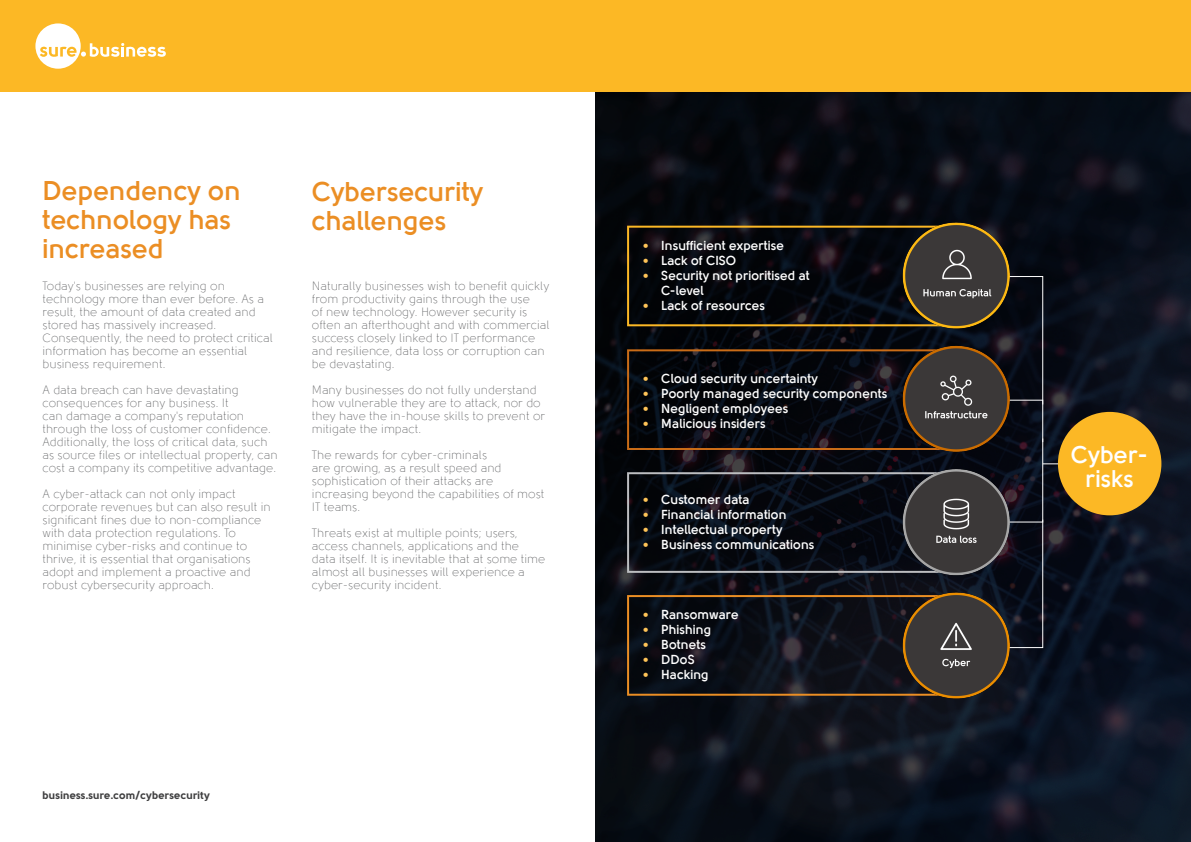
<style>
.page{position:relative;width:1191px;height:842px;background:#fff}
.page>*{position:absolute;margin:0;border:0;box-sizing:border-box;transform-origin:0 0}
.t1{font:700 27px/29px "Solomon";color:#eb8e24}
.t2{font:700 24px/24px "Solomon";color:#fff;text-align:center}
.t3{font:700 13px/15px "Solomon";color:#fff}
.t4{font:300 12px/13px "Solomon";color:#57585a}
.t5{font:11px "Solomon Sans Bold";color:#3e3e3f}
.s1{font-family:"Solomon Sans Bold";font-weight:400;color:#ffc458}
</style>
<div class="page">
<svg style="left:595px;top:92px;width:596px;height:750px;background:#090e17"></svg>
<div style="left:0;top:0;width:1191px;height:92px;background:#fcb825"></div>
<svg style="left:35px;top:23px;width:131px;height:46px"></svg>
<div style="left:1058px;top:412px;width:103px;height:103px;background:#fcb825;border-radius:50%"></div>
<div style="left:627px;top:226px;width:329px;height:100px;border:2px solid #fcb825"></div>
<div style="left:627px;top:349px;width:329px;height:101px;border:2px solid #ca6c17"></div>
<div style="left:627px;top:595px;width:329px;height:101px;border:2px solid #eb8e24"></div>
<div style="left:627px;top:472px;width:329px;height:101px;border:2px solid #bcbdc0"></div>
<svg style="left:1009px;top:276px;width:49px;height:373px;background:#11141f"></svg>
<img style="left:902px;top:222px;width:107px;height:477px">
<p class="t1" style="left:43px;top:177px;width:200px">Dependency on technology has increased</p>
<p class="t4" style="left:43px;top:280px;width:223px">Today's businesses are relying on technology more than ever before. As a result, the amount of data created and stored has massively increased.</p>
<p class="t4" style="left:43px;top:332px;width:232px">Consequently, the need to protect critical information has become an essential business requirement.</p>
<p class="t4" style="left:43px;top:384px;width:237px">A data breach can have devastating consequences for any business. It<br>can damage a company's reputation through the loss of customer confidence.<br>Additionally, the loss of critical data, such as source files or intellectual property, can cost a company its competitive advantage.</p>
<p class="t4" style="left:43px;top:488px;width:230px">A cyber-attack can not only impact corporate revenues but can also result in significant fines due to non-compliance with data protection regulations. To minimise cyber-risks and continue to thrive, it is essential that organisations adopt and implement a proactive and robust cybersecurity approach.</p>
<p class="t1" style="left:312px;top:178px;width:173px">Cybersecurity challenges</p>
<p class="t4" style="left:312px;top:280px;width:239px">Naturally businesses wish to benefit quickly from productivity gains through the use<br>of new technology. However security is often an afterthought and with commercial success closely linked to IT performance and resilience, data loss or corruption can be devastating.</p>
<p class="t4" style="left:312px;top:384px;width:235px">Many businesses do not fully understand how vulnerable they are to attack, nor do they have the in-house skills to prevent or mitigate the impact.</p>
<p class="t4" style="left:312px;top:449px;width:234px">The rewards for cyber-criminals<br>are growing, as a result speed and sophistication of their attacks are increasing beyond the capabilities of most<br>IT teams.</p>
<p class="t4" style="left:312px;top:527px;width:235px">Threats exist at multiple points; users, access channels, applications and the data itself. It is inevitable that at some time almost all businesses will experience a cyber-security incident.</p>
<p class="t5" style="left:43px;top:789px;width:169px">business.sure.com/cybersecurity</p>
<p class="t3" style="left:643px;top:239px;width:142px"><span class="s1">∞</span> Insufficient expertise</p>
<p class="t3" style="left:643px;top:254px;width:95px"><span class="s1">∞</span> Lack of CISO</p>
<p class="t3" style="left:661px;top:269px;width:150px;text-indent:-18px"><span class="s1">∞</span> Security not prioritised at<br>C-level</p>
<p class="t3" style="left:643px;top:299px;width:123px"><span class="s1">∞</span> Lack of resources</p>
<p class="t3" style="left:643px;top:371px;width:176px"><span class="s1">∞</span> Cloud security uncertainty</p>
<p class="t3" style="left:643px;top:386px;width:246px"><span class="s1">∞</span> Poorly managed security components</p>
<p class="t3" style="left:643px;top:401px;width:146px"><span class="s1">∞</span> Negligent employees</p>
<p class="t3" style="left:643px;top:416px;width:124px"><span class="s1">∞</span> Malicious insiders</p>
<p class="t3" style="left:643px;top:493px;width:108px"><span class="s1">∞</span> Customer data</p>
<p class="t3" style="left:643px;top:508px;width:145px"><span class="s1">∞</span> Financial information</p>
<p class="t3" style="left:643px;top:523px;width:141px"><span class="s1">∞</span> Intellectual property</p>
<p class="t3" style="left:643px;top:538px;width:173px"><span class="s1">∞</span> Business communications</p>
<p class="t3" style="left:643px;top:607px;width:97px"><span class="s1">∞</span> Ransomware</p>
<p class="t3" style="left:643px;top:622px;width:69px"><span class="s1">∞</span> Phishing</p>
<p class="t3" style="left:643px;top:637px;width:64px"><span class="s1">∞</span> Botnets</p>
<p class="t3" style="left:643px;top:652px;width:53px"><span class="s1">∞</span> DDoS</p>
<p class="t3" style="left:643px;top:667px;width:67px"><span class="s1">∞</span> Hacking</p>
<p class="t2" style="left:1071px;top:443px;width:79px">Cyber&shy;risks</p>
</div>
